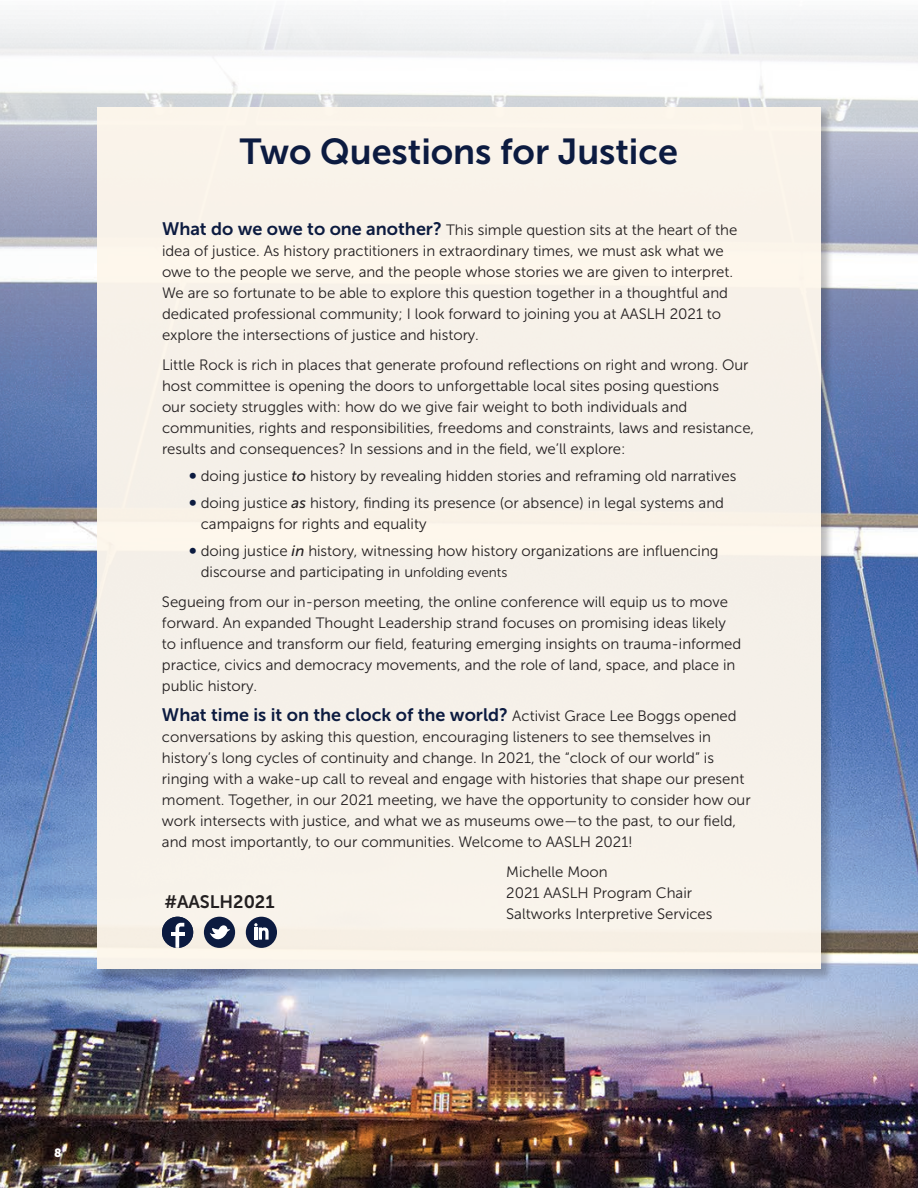
<style>
.page{position:relative;width:918px;height:1188px;background:#fff}
.page>*{position:absolute;margin:0;border:0;box-sizing:border-box;transform-origin:0 0}
.Session_Text_9_12_Li{font:36px "Museo Sans 700";color:#0c1b40}
.t1{font:18px "Museo Sans 700";color:#0c1b40}
.Session_Text_9_12_Li-2{font:18px "Museo Sans 700";color:#231f20}
.t2{font:15px/21px "Museo Sans 300";color:#231f20}
.t3{font:12px "Museo Sans 900";color:#fff}
.s1{font-family:"Museo Sans 700";font-size:18px;color:#0c1b40}
.s2{font-family:"Museo Sans 500";font-style:italic}
.s3{font-size:13.5px}
.s4{font-family:"Museo Sans 300";font-size:15px;color:#231f20}
</style>
<div class="page">
<img style="left:0;top:10px;width:918px;height:1178px">
<div style="left:97px;top:107px;width:736px;height:875px;background:#231f20;opacity:.3"></div>
<div style="left:97px;top:108px;width:724px;height:861px;background:#f6f1e9"></div>
<div style="left:204px;top:917px;width:31px;height:31px;background:#0c1b40;border-radius:50%"></div>
<svg style="left:210px;top:925px;width:20px;height:15px"></svg>
<div style="left:246px;top:917px;width:31px;height:31px;background:#0c1b40;border-radius:50%"></div>
<div style="left:162px;top:917px;width:31px;height:31px;background:#0c1b40;border-radius:50%"></div>
<svg style="left:175px;top:923px;width:9px;height:25px"></svg>
<hr style="left:171px;top:932px;width:13px;height:4px;background:#fff">
<svg style="left:254px;top:923px;width:15px;height:17px"></svg>
<p class="t3" style="left:54px;top:1145px;width:9px">8</p>
<p class="Session_Text_9_12_Li" style="left:240px;top:132px;width:440px">Two Questions for Justice</p>
<p class="t2" style="left:162px;top:219px;width:577px"><span class="s1">What do we owe to one another?</span> This simple question sits at the heart of the idea of justice. As history practitioners in extraordinary times, we must ask what we owe to the people we serve, and the people whose stories we are given to interpret.<br>We are so fortunate to be able to explore this question together in a thoughtful and dedicated professional community; I look forward to joining you at AASLH 2021 to explore the intersections of justice and history.</p>
<p class="t2" style="left:162px;top:354px;width:594px">Little Rock is rich in places that generate profound reflections on right and wrong. Our host committee is opening the doors to unforgettable local sites posing questions<br>our society struggles with: how do we give fair weight to both individuals and communities, rights and responsibilities, freedoms and constraints, laws and resistance, results and consequences? In sessions and in the field, we’ll explore:</p>
<p class="t2" style="left:189px;top:465px;width:549px"><span class="s1">•</span> doing justice <span class="s2">to</span> history by revealing hidden stories and reframing old narratives</p>
<p class="t2" style="left:201px;top:492px;width:525px;text-indent:-12px"><span class="s1">•</span> doing justice <span class="s2">as</span> history, finding its presence (or absence) in legal systems and campaigns for rights and equality</p>
<p class="t2" style="left:201px;top:540px;width:519px;text-indent:-12px"><span class="s1">•</span> doing justice <span class="s2">in</span> history, witnessing how history organizations are influencing discourse and participating in u<span class="s3">nfolding events</span></p>
<p class="t2" style="left:162px;top:591px;width:581px">Segueing from our in-person meeting, the online conference will equip us to move forward. An expanded Thought Leadership strand focuses on promising ideas likely to influence and transform our field, featuring emerging insights on trauma-informed practice, civics and democracy movements, and the role of land, space, and place in public history.</p>
<p class="t1" style="left:162px;top:705px;width:576px">What time is it on the clock of the world? <span class="s4">Activist Grace Lee Boggs opened</span></p>
<p class="t2" style="left:162px;top:726px;width:590px">conversations by asking this question, encouraging listeners to see themselves in history’s long cycles of continuity and change. In 2021, the “clock of our world” is ringing with a wake-up call to reveal and engage with histories that shape our present moment. Together, in our 2021 meeting, we have the opportunity to consider how our work intersects with justice, and what we as museums owe—to the past, to our field, and most importantly, to our communities. Welcome to AASLH 2021!</p>
<p class="t2" style="left:506px;top:861px;width:103px">Michelle Moon</p>
<p class="t2" style="left:506px;top:882px;width:187px">2021 AASLH Program Chair</p>
<p class="t2" style="left:506px;top:903px;width:208px">Saltworks Interpretive Services</p>
<p class="Session_Text_9_12_Li-2" style="left:164px;top:891px;width:112px">#AASLH2021</p>
</div>
